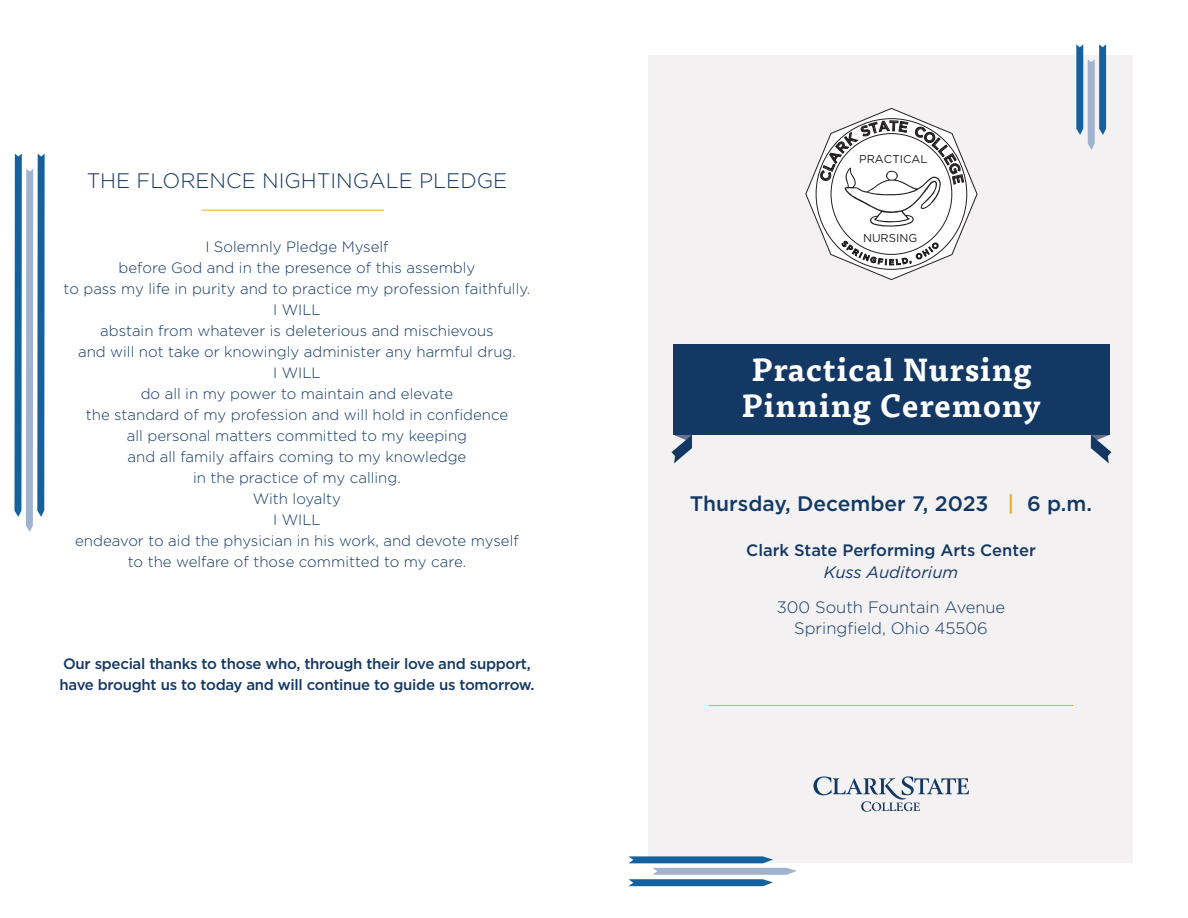
<style>
.page{position:relative;width:1188px;height:918px;background:#fff}
.page>*{position:absolute;margin:0;border:0;box-sizing:border-box;transform-origin:0 0}
.t1{font:700 31.5px "Tisa Pro";letter-spacing:.03em;color:#fff}
.t2{font:500 21px "Gotham";color:#133863}
.t3{font:300 21px "Gotham";color:#133863}
.t4{font:300 16.5px "Gotham";color:#133863}
.t5{font:500 16.5px "Gotham";color:#133863}
.t6{font:italic 16.5px "Gotham";color:#133863}
.t7{font:300 15px "Gotham";color:#133863}
.t8{font:500 15px "Gotham";letter-spacing:-.02em;color:#133863}
.t9{font:11.4px "Gotham";color:#231f20}
.t10{font:500 7.8px "Gotham";color:#231f20}
.s1{font-weight:300;color:#133863}
.s2{color:#f5a81c}
</style>
<div class="page">
<div style="left:649px;top:55px;width:484px;height:807px;background:#f3f1f2"></div>
<svg style="left:813px;top:776px;width:156px;height:36px"></svg>
<div style="left:673px;top:344px;width:436px;height:91px;background:#133863"></div>
<svg style="left:672px;top:435px;width:20px;height:28px"></svg>
<svg style="left:1091px;top:432px;width:20px;height:31px"></svg>
<hr style="left:709px;top:705px;width:364px;height:1px;background:#f5a81c">
<hr style="left:202px;top:210px;width:182px;height:1px;background:#f5a81c">
<svg style="left:1076px;top:44px;width:30px;height:106px"></svg>
<svg style="left:629px;top:856px;width:168px;height:30px"></svg>
<svg style="left:15px;top:154px;width:30px;height:378px"></svg>
<svg style="left:806px;top:108px;width:171px;height:172px"></svg>
<p class="t3" style="left:87px;top:167px;width:422px">THE FLORENCE NIGHTINGALE PLEDGE</p>
<p class="t7" style="left:205px;top:237px;width:185px">I Solemnly Pledge Myself</p>
<p class="t7" style="left:119px;top:258px;width:358px">before God and in the presence of this assembly</p>
<p class="t7" style="left:64px;top:279px;width:468px">to pass my life in purity and to practice my profession faithfully.</p>
<p class="t7" style="left:273px;top:300px;width:49px">I WILL</p>
<p class="t7" style="left:100px;top:321px;width:395px">abstain from whatever is deleterious and mischievous</p>
<p class="t7" style="left:78px;top:342px;width:439px">and will not take or knowingly administer any harmful drug.</p>
<p class="t7" style="left:273px;top:363px;width:49px">I WILL</p>
<p class="t7" style="left:141px;top:384px;width:314px">do all in my power to maintain and elevate</p>
<p class="t7" style="left:86px;top:405px;width:424px">the standard of my profession and will hold in confidence</p>
<p class="t7" style="left:127px;top:426px;width:342px">all personal matters committed to my keeping</p>
<p class="t7" style="left:128px;top:447px;width:340px">and all family affairs coming to my knowledge</p>
<p class="t7" style="left:193px;top:468px;width:209px">in the practice of my calling.</p>
<p class="t7" style="left:253px;top:489px;width:90px">With loyalty</p>
<p class="t7" style="left:273px;top:510px;width:49px">I WILL</p>
<p class="t7" style="left:75px;top:531px;width:445px">endeavor to aid the physician in his work, and devote myself</p>
<p class="t7" style="left:128px;top:552px;width:340px">to the welfare of those committed to my care.</p>
<p class="t8" style="left:63px;top:654px;width:469px">Our special thanks to those who, through their love and support,</p>
<p class="t8" style="left:60px;top:675px;width:476px">have brought us to today and will continue to guide us tomorrow.</p>
<p class="t9" style="left:859px;top:152px;width:70px">PRACTICAL</p>
<p class="t9" style="left:863px;top:231px;width:56px">NURSING</p>
<p class="t10" style="left:889px;top:257px;width:7px">E</p>
<p class="t1" style="left:751px;top:344px;width:282px">Practical Nursing</p>
<p class="t1" style="left:717px;top:380px;width:350px"><span class="s1">–</span> Pinning Ceremony <span class="s1">–</span></p>
<p class="t2" style="left:690px;top:490px;width:404px">Thursday, December 7, 2023 <span class="s2">|</span> 6 p.m.</p>
<p class="t5" style="left:746px;top:539px;width:291px">Clark State Performing Arts Center</p>
<p class="t6" style="left:824px;top:562px;width:136px">Kuss Auditorium</p>
<p class="t4" style="left:777px;top:597px;width:230px">300 South Fountain Avenue</p>
<p class="t4" style="left:794px;top:618px;width:195px">Springfield, Ohio 45506</p>
</div>
